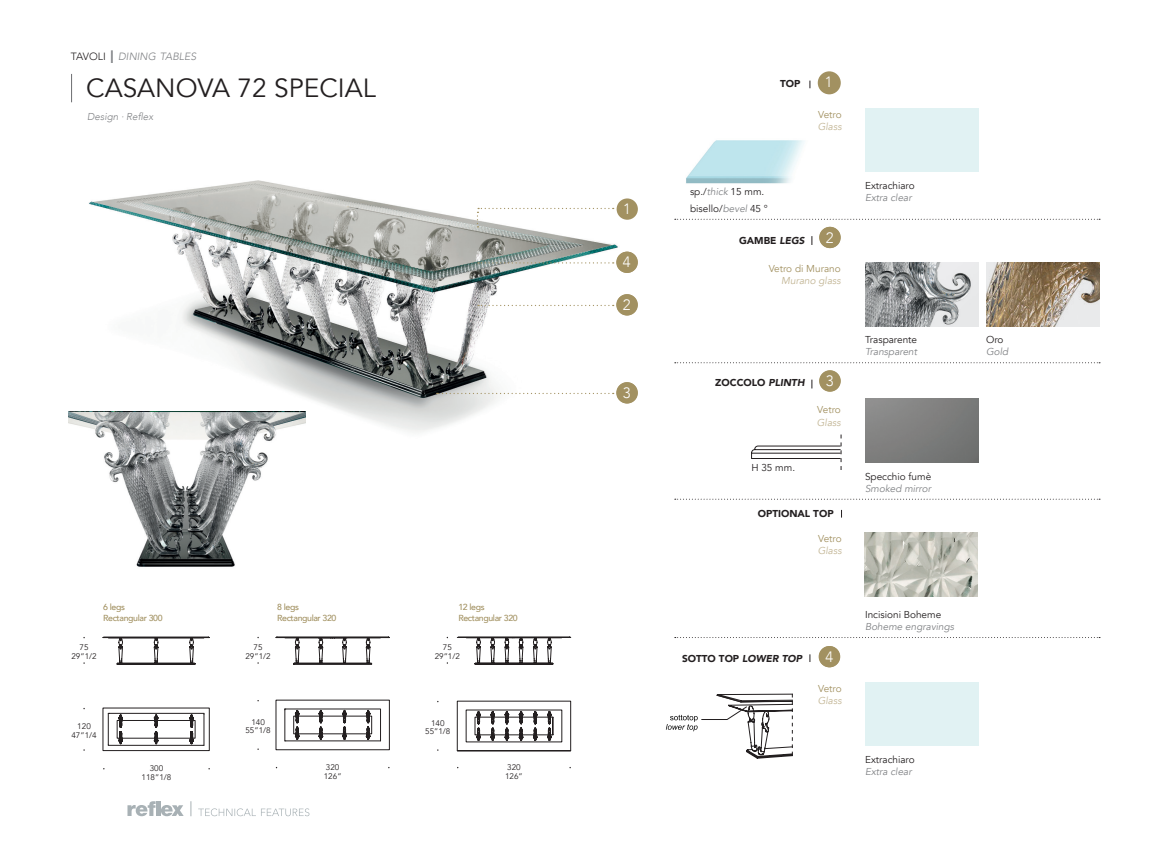
<style>
.page{position:relative;width:1170px;height:851px;background:#fff}
.page>*{position:absolute;margin:0;border:0;box-sizing:border-box;transform-origin:0 0}
.t1{font:26.25px "Avenir";color:#231f20}
.t2{font:300 15px "Avenir";color:#fff}
.t3{font:italic 300 10.5px "Avenir";color:#808285}
.t4{font:10px/17.1px "Avenir";color:#231f20}
.t5{font:italic 10px "Avenir";color:#808285}
.t6{font:900 10px "Avenir";color:#231f20}
.t7{font:10px "Avenir";color:#a29161}
.t8{font:italic 10px "Avenir";color:#c2b594}
.t9{font:italic 300 10px "Avenir";color:#808285}
.t10{font:500 8.75px/10.5px "Avenir";letter-spacing:-.04em;color:#a29161}
.t11{font:8.12px/8.8px "Avenir";color:#231f20;text-align:center}
.s1{font-style:normal;color:#231f20}
.s2{font-family:"Myriad Pro";font-weight:400;font-style:normal;font-size:18.75px}
.s3{font-style:italic;color:#808285}
.s4{font-style:italic}
</style>
<div class="page">
<img style="left:89px;top:180px;width:549px;height:252px">
<svg style="left:71px;top:74px;width:1px;height:28px"></svg>
<svg style="left:674px;top:219px;width:425px;height:1px"></svg>
<svg style="left:674px;top:362px;width:425px;height:1px"></svg>
<svg style="left:674px;top:498px;width:424px;height:1px"></svg>
<svg style="left:674px;top:637px;width:425px;height:1px"></svg>
<div style="left:817px;top:71px;width:23px;height:23px;background:#a29161;border-radius:50%"></div>
<img style="left:686px;top:140px;width:119px;height:44px">
<div style="left:865px;top:108px;width:113px;height:64px;background:#e1f2f3"></div>
<img style="left:864px;top:532px;width:113px;height:64px">
<div style="left:819px;top:370px;width:21px;height:21px;background:#a29161;border-radius:50%"></div>
<img style="left:865px;top:398px;width:113px;height:64px">
<div style="left:616px;top:294px;width:21px;height:21px;background:#a29161;border-radius:50%"></div>
<div style="left:616px;top:251px;width:21px;height:22px;background:#a29161;border-radius:50%"></div>
<div style="left:616px;top:382px;width:21px;height:21px;background:#a29161;border-radius:50%"></div>
<div style="left:616px;top:198px;width:21px;height:22px;background:#a29161;border-radius:50%"></div>
<svg style="left:478px;top:305px;width:135px;height:1px"></svg>
<svg style="left:478px;top:262px;width:135px;height:1px"></svg>
<svg style="left:436px;top:393px;width:177px;height:1px"></svg>
<img style="left:68px;top:411px;width:238px;height:156px">
<svg style="left:103px;top:636px;width:107px;height:28px"></svg>
<svg style="left:103px;top:707px;width:106px;height:43px"></svg>
<svg style="left:276px;top:636px;width:113px;height:28px"></svg>
<svg style="left:276px;top:699px;width:113px;height:51px"></svg>
<div style="left:819px;top:227px;width:21px;height:21px;background:#a29161;border-radius:50%"></div>
<img style="left:986px;top:262px;width:113px;height:64px">
<img style="left:865px;top:262px;width:113px;height:64px">
<svg style="left:457px;top:700px;width:114px;height:51px"></svg>
<svg style="left:458px;top:636px;width:113px;height:28px"></svg>
<hr style="left:457px;top:637px;width:113px;height:1px;background:#231f20">
<div style="left:865px;top:681px;width:113px;height:64px;background:#e1f2f3"></div>
<div style="left:819px;top:646px;width:21px;height:21px;background:#a29161;border-radius:50%"></div>
<div style="left:818px;top:646px;width:21px;height:21px;background:#a29161;border-radius:50%"></div>
<svg style="left:751px;top:434px;width:90px;height:36px"></svg>
<svg style="left:665px;top:693px;width:128px;height:65px"></svg>
<svg style="left:477px;top:208px;width:136px;height:19px"></svg>
<svg style="left:127px;top:801px;width:57px;height:15px"></svg>
<svg style="left:191px;top:801px;width:1px;height:15px"></svg>
<svg style="left:198px;top:808px;width:111px;height:8px"></svg>
<p class="t3" style="left:71px;top:51px;width:127px"><span class="s1">TAVOLI</span> <span class="s2">I</span> DINING TABLES</p>
<h1 class="t1" style="left:86px;top:72px;width:291px">CASANOVA 72 SPECIAL</h1>
<p class="t9" style="left:87px;top:110px;width:68px">Design ∙ Reflex</p>
<p class="t6" style="left:780px;top:75px;width:22px">TOP</p>
<h2 class="t2" style="left:824px;top:73px;width:9px">1</h2>
<p class="t7" style="left:818px;top:109px;width:25px">Vetro</p>
<p class="t8" style="left:817px;top:121px;width:25px">Glass</p>
<h2 class="t2" style="left:623px;top:200px;width:9px">1</h2>
<p class="t4" style="left:690px;top:183px;width:79px">sp./<span class="s3">thick</span> 15 mm. bisello/<span class="s3">bevel</span> 45 °</p>
<p class="t4" style="left:865px;top:177px;width:51px">Extrachiaro</p>
<p class="t5" style="left:865px;top:191px;width:48px">Extra clear</p>
<h2 class="t2" style="left:623px;top:253px;width:9px">4</h2>
<p class="t6" style="left:739px;top:232px;width:67px">GAMBE <span class="s4">LEGS</span></p>
<h2 class="t2" style="left:825px;top:228px;width:9px">2</h2>
<p class="t7" style="left:768px;top:263px;width:74px">Vetro di Murano</p>
<p class="t8" style="left:781px;top:275px;width:61px">Murano glass</p>
<h2 class="t2" style="left:623px;top:296px;width:9px">2</h2>
<p class="t4" style="left:865px;top:331px;width:54px">Trasparente</p>
<p class="t5" style="left:865px;top:346px;width:54px">Transparent</p>
<p class="t4" style="left:986px;top:331px;width:19px">Oro</p>
<p class="t5" style="left:986px;top:346px;width:24px">Gold</p>
<h2 class="t2" style="left:623px;top:384px;width:9px">3</h2>
<p class="t6" style="left:715px;top:374px;width:91px">ZOCCOLO <span class="s4">PLINTH</span></p>
<h2 class="t2" style="left:825px;top:372px;width:9px">3</h2>
<p class="t7" style="left:817px;top:404px;width:25px">Vetro</p>
<p class="t8" style="left:816px;top:416px;width:25px">Glass</p>
<p class="t4" style="left:751px;top:459px;width:45px">H 35 mm.</p>
<p class="t4" style="left:865px;top:467px;width:68px">Specchio fumè</p>
<p class="t5" style="left:865px;top:482px;width:67px">Smoked mirror</p>
<p class="t6" style="left:757px;top:504px;width:77px">OPTIONAL TOP</p>
<p class="t7" style="left:818px;top:532px;width:25px">Vetro</p>
<p class="t8" style="left:817px;top:544px;width:25px">Glass</p>
<p class="t10" style="left:103px;top:601px;width:61px">6 legs<br>Rectangular 300</p>
<p class="t10" style="left:277px;top:601px;width:61px">8 legs<br>Rectangular 320</p>
<p class="t10" style="left:458px;top:601px;width:61px">12 legs<br>Rectangular 320</p>
<p class="t4" style="left:865px;top:606px;width:78px">Incisioni Boheme</p>
<p class="t5" style="left:865px;top:620px;width:91px">Boheme engravings</p>
<p class="t11" style="left:71px;top:643px;width:27px">75<br>29”1/2</p>
<p class="t11" style="left:245px;top:642px;width:27px">75<br>29”1/2</p>
<p class="t11" style="left:434px;top:642px;width:27px">75<br>29”1/2</p>
<p class="t6" style="left:682px;top:650px;width:121px">SOTTO TOP <span class="s4">LOWER TOP</span></p>
<h2 class="t2" style="left:825px;top:647px;width:9px">4</h2>
<p class="t7" style="left:818px;top:682px;width:25px">Vetro</p>
<p class="t8" style="left:817px;top:694px;width:25px">Glass</p>
<p class="t11" style="left:71px;top:721px;width:27px">120<br>47”1/4</p>
<p class="t11" style="left:245px;top:717px;width:27px">140<br>55”1/8</p>
<p class="t11" style="left:425px;top:718px;width:27px">140<br>55”1/8</p>
<p class="t11" style="left:142px;top:764px;width:31px">300<br>118”1/8</p>
<p class="t11" style="left:324px;top:763px;width:19px;text-align:left">320<br>126”</p>
<p class="t11" style="left:505px;top:763px;width:19px;text-align:left">320<br>126”</p>
<p class="t4" style="left:865px;top:750px;width:51px">Extrachiaro</p>
<p class="t5" style="left:865px;top:765px;width:48px">Extra clear</p>
</div>
